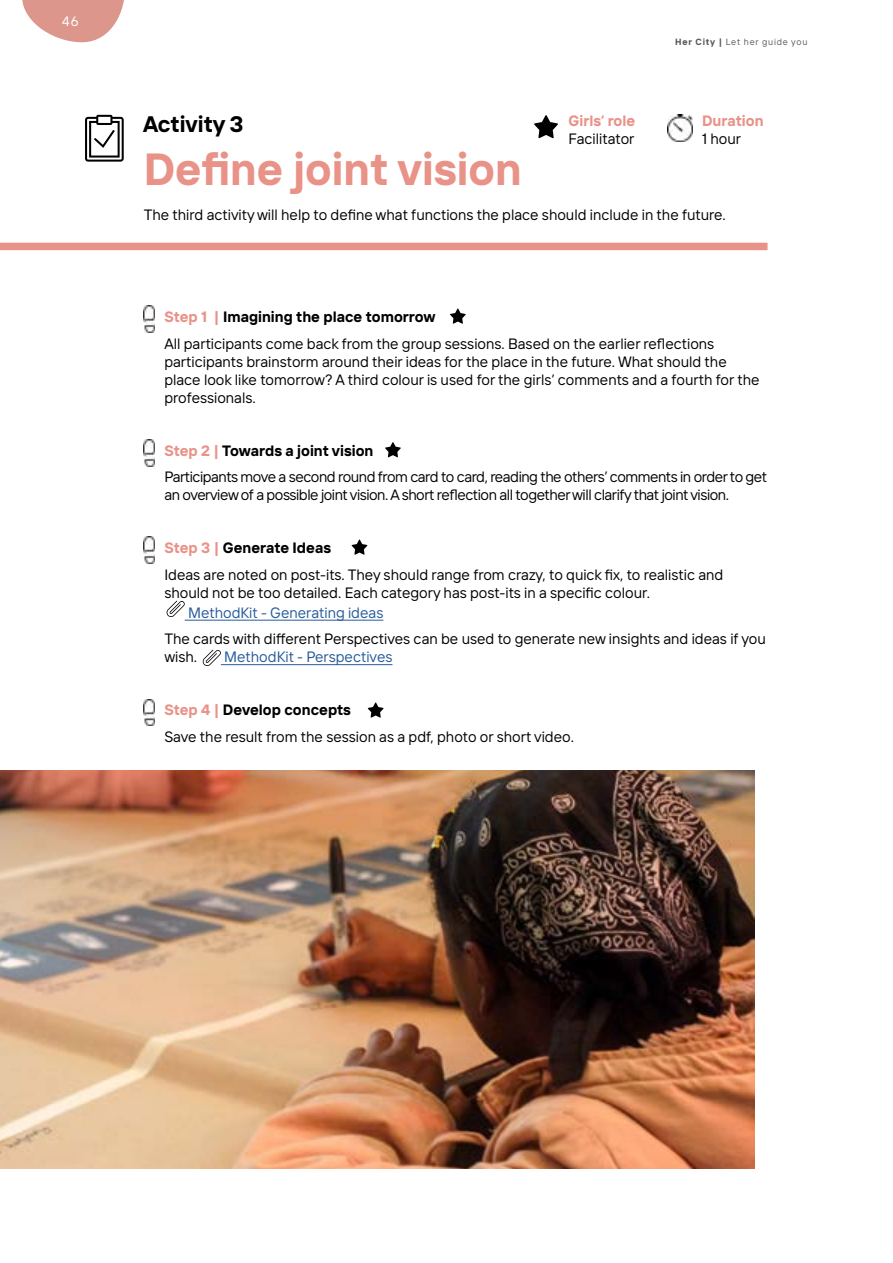
<style>
.page{position:relative;width:893px;height:1263px;background:#fff}
.page>*{position:absolute;margin:0;border:0;box-sizing:border-box;transform-origin:0 0}
.Title_actvity_pink{font:700 45px "TT Interphases";color:#e99288}
.Title_subtitle{font:700 22.5px "TT Interphases";color:#000}
.Text{font:15px/18px "TT Interphases";color:#000}
.Text-2{font:15px/18px "TT Interphases";letter-spacing:-.03em;color:#000}
.Text-3{font:700 15px "TT Interphases";color:#000}
.Title_actvity_pink-2{font:15px "TT Interphases";color:#000}
.Text-4{font:15px "TT Interphases";color:#275b9b}
.Text-5{font:700 15px "TT Interphases";color:#e99288}
.t1{font:13.5px "TT Interphases";color:#fff}
.t2{font:9px "TT Interphases";letter-spacing:.09em;color:#575756}
.s1{font-weight:700}
.s2{color:#e99288}
</style>
<div class="page">
<img style="left:0;top:770px;width:754px;height:398px">
<svg style="left:22px;top:0;width:102px;height:43px"></svg>
<svg style="left:85px;top:115px;width:39px;height:47px"></svg>
<hr style="left:185px;top:620px;width:198px;height:1px;background:#275b9b">
<hr style="left:221px;top:664px;width:171px;height:1px;background:#275b9b">
<svg style="left:167px;top:601px;width:18px;height:16px"></svg>
<svg style="left:203px;top:650px;width:18px;height:16px"></svg>
<img style="left:143px;top:305px;width:12px;height:27px">
<svg style="left:450px;top:308px;width:16px;height:16px"></svg>
<img style="left:143px;top:439px;width:12px;height:27px">
<svg style="left:385px;top:442px;width:16px;height:15px"></svg>
<img style="left:143px;top:537px;width:12px;height:27px">
<svg style="left:352px;top:539px;width:15px;height:16px"></svg>
<img style="left:143px;top:699px;width:12px;height:27px">
<img style="left:668px;top:115px;width:24px;height:27px">
<div style="left:0;top:243px;width:767px;height:7px;background:#e99288"></div>
<svg style="left:534px;top:115px;width:24px;height:23px"></svg>
<svg style="left:368px;top:702px;width:16px;height:16px"></svg>
<p class="t1" style="left:62px;top:13px;width:18px">46</p>
<p class="t2" style="left:675px;top:36px;width:134px"><span class="s1">Her City |</span> Let her guide you</p>
<p class="Text-5" style="left:569px;top:111px;width:68px">Girls’ role</p>
<p class="Text" style="left:569px;top:130px;width:68px">Facilitator</p>
<p class="Text-5" style="left:702px;top:111px;width:63px">Duration</p>
<p class="Text" style="left:702px;top:130px;width:41px">1 hour</p>
<p class="Title_subtitle" style="left:143px;top:109px;width:102px">Activity 3</p>
<p class="Title_actvity_pink" style="left:144px;top:139px;width:379px">Define joint vision</p>
<p class="Title_actvity_pink-2" style="left:144px;top:205px;width:584px">The third activity will help to define what functions the place should include in the future.</p>
<p class="Text-3" style="left:164px;top:307px;width:273px"><span class="s2">Step 1 |</span> Imagining the place tomorrow</p>
<p class="Text" style="left:164px;top:334px;width:597px">All participants come back from the group sessions. Based on the earlier reflections participants brainstorm around their ideas for the place in the future. What should the place look like tomorrow? A third colour is used for the girls’ comments and a fourth for the professionals.</p>
<p class="Text-3" style="left:164px;top:440px;width:211px"><span class="s2">Step 2 |</span> Towards a joint vision</p>
<p class="Text-2" style="left:164px;top:468px;width:604px">Participants move a second round from card to card, reading the others’ comments in order to get an overview of a possible joint vision. A short reflection all together will clarify that joint vision.</p>
<p class="Text-3" style="left:164px;top:538px;width:168px"><span class="s2">Step 3 |</span> Generate Ideas</p>
<p class="Text" style="left:164px;top:565px;width:561px">Ideas are noted on post-its. They should range from crazy, to quick fix, to realistic and should not be too detailed. Each category has post-its in a specific colour.</p>
<p class="Text-4" style="left:188px;top:603px;width:197px">MethodKit - Generating ideas</p>
<p class="Text" style="left:164px;top:630px;width:603px">The cards with different Perspectives can be used to generate new insights and ideas if you wish.</p>
<p class="Text-4" style="left:224px;top:648px;width:170px">MethodKit - Perspectives</p>
<p class="Text-3" style="left:164px;top:700px;width:188px"><span class="s2">Step 4 |</span> Develop concepts</p>
<p class="Text" style="left:164px;top:727px;width:411px">Save the result from the session as a pdf, photo or short video.</p>
</div>
